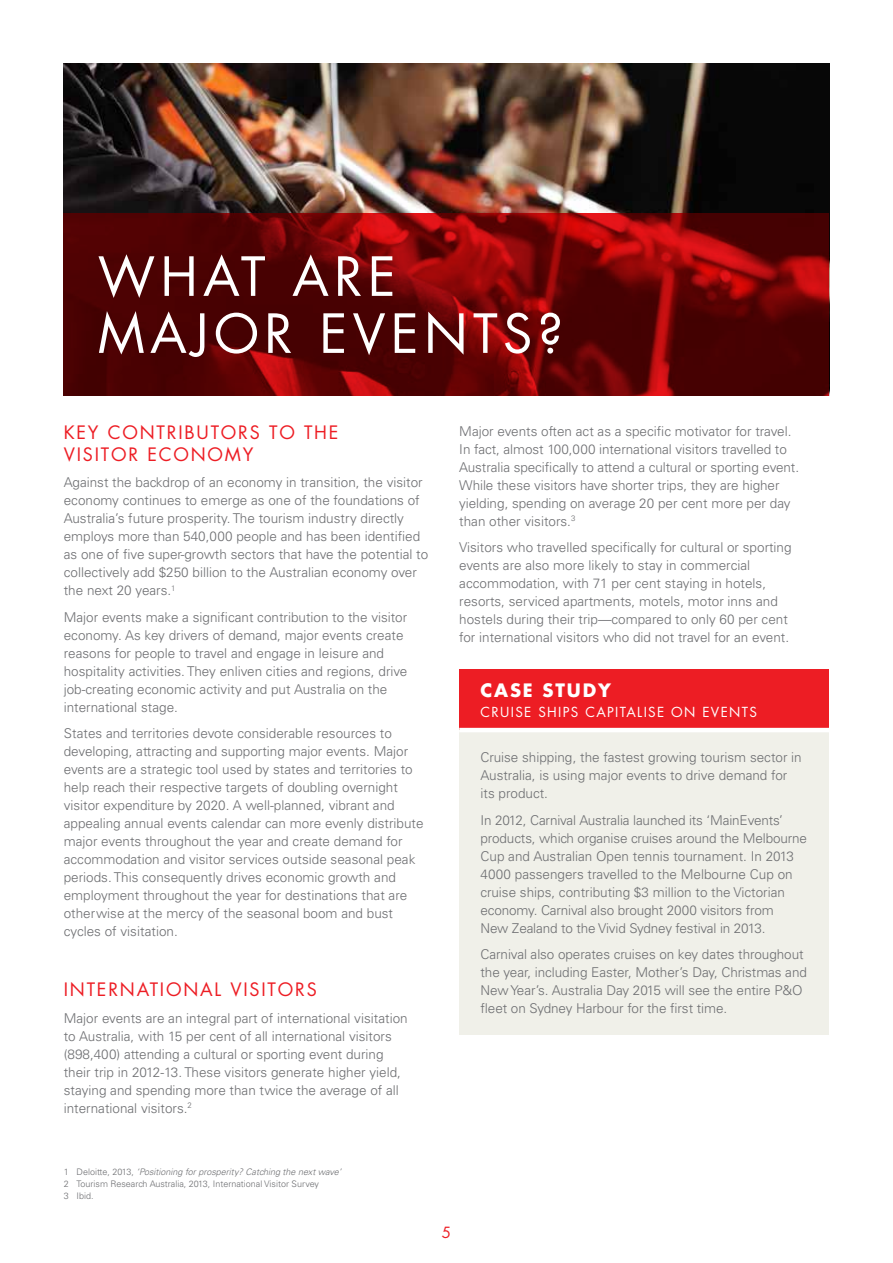
<style>
.page{position:relative;width:893px;height:1263px;background:#fff}
.page>*{position:absolute;margin:0;border:0;box-sizing:border-box;transform-origin:0 0}
.t1{font:52.5px/57px "Futura CE";color:#fff}
.t2{font:18px "Futura CE";letter-spacing:.1em;color:#ed1d24}
.t3{font:700 18px "Futura";letter-spacing:.1em;color:#fff}
.t4{font:15px "Futura CE";color:#ed1d24}
.t5{font:300 13.5px/18px "Univers";color:#6d6e71}
.t6{font:13.5px "Futura CE";letter-spacing:.1em;color:#fff}
.t7{font:300 9px/12px "Univers";color:#6d6e71}
.s1{font-style:italic}
</style>
<div class="page">
<img style="left:64px;top:64px;width:765px;height:149px">
<svg style="left:64px;top:213px;width:765px;height:182px;background:#640304"></svg>
<div style="left:459px;top:670px;width:370px;height:60px;background:#ed1d24"></div>
<div style="left:459px;top:730px;width:370px;height:304px;background:#f0f0e9"></div>
<hr style="left:459px;top:728px;width:370px;height:4px;background:#fff">
<h1 class="t1" style="left:98px;top:249px;width:229px">WHAT ARE<br>MAJOR</h1>
<h1 class="t1" style="left:319px;top:306px;width:70px">EVENTS</h1>
<h1 class="t1" style="left:538px;top:306px;width:27px">?</h1>
<h2 class="t2" style="left:64px;top:421px;width:58px">KEY CONTRIB</h2>
<h2 class="t2" style="left:197px;top:421px;width:28px">UTORS</h2>
<h2 class="t2" style="left:269px;top:421px;width:68px">TO THE</h2>
<h2 class="t2" style="left:64px;top:443px;width:12px">VISITOR</h2>
<h2 class="t2" style="left:147px;top:443px;width:17px">ECONOM</h2>
<h2 class="t2" style="left:243px;top:443px;width:12px">Y</h2>
<p class="t5" style="left:64px;top:473px;width:366px">Against the backdrop of an economy in transition, the visitor economy continues to emerge as one of the foundations of Australia’s future prosperity. The tourism industry directly employs more than 540,000 people and has been identified as one of five super-growth sectors that have the potential to collectively add $250 billion to the Australian economy over the next 20 years.<sup>1</sup></p>
<p class="t5" style="left:64px;top:608px;width:345px">Major events make a significant contribution to the visitor economy. As key drivers of demand, major events create reasons for people to travel and engage in leisure and hospitality activities. They enliven cities and regions, drive job-creating economic activity and put Australia on the international stage.</p>
<p class="t5" style="left:64px;top:724px;width:361px">States and territories devote considerable resources to developing, attracting and supporting major events. Major events are a strategic tool used by states and territories to help reach their respective targets of doubling overnight visitor expenditure by 2020. A well-planned, vibrant and appealing annual events calendar can more evenly distribute major events throughout the year and create demand for accommodation and visitor services outside seasonal peak periods. This consequently drives economic growth and employment throughout the year for destinations that are otherwise at the mercy of the seasonal boom and bust cycles of visitation.</p>
<h2 class="t2" style="left:64px;top:978px;width:20px">INTERNATIONA</h2>
<h2 class="t2" style="left:215px;top:978px;width:28px">L VISITORS</h2>
<p class="t5" style="left:64px;top:1009px;width:346px">Major events are an integral part of international visitation to Australia, with 15 per cent of all international visitors (898,400) attending a cultural or sporting event during their trip in 2012-13. These visitors generate higher yield, staying and spending more than twice the average of all international visitors.<sup>2</sup></p>
<p class="t5" style="left:459px;top:422px;width:341px">Major events often act as a specific motivator for travel.<br>In fact, almost 100,000 international visitors travelled to Australia specifically to attend a cultural or sporting event.<br>While these visitors have shorter trips, they are higher yielding, spending on average 20 per cent more per day than other visitors.<sup>3</sup></p>
<p class="t5" style="left:459px;top:539px;width:334px">Visitors who travelled specifically for cultural or sporting events are also more likely to stay in commercial accommodation, with 71 per cent staying in hotels, resorts, serviced apartments, motels, motor inns and hostels during their trip—compared to only 60 per cent for international visitors who did not travel for an event.</p>
<h2 class="t3" style="left:480px;top:678px;width:132px">CASE STUDY</h2>
<p class="t6" style="left:480px;top:704px;width:38px">CRUISE</p>
<p class="t6" style="left:538px;top:704px;width:113px">SHIPS CAPITALISE</p>
<p class="t6" style="left:671px;top:704px;width:13px">ON</p>
<p class="t6" style="left:702px;top:704px;width:10px">EVENTS</p>
<p class="t5" style="left:480px;top:748px;width:323px">Cruise shipping, the fastest growing tourism sector in<br>Australia, is using major events to drive demand for its product.</p>
<p class="t5" style="left:480px;top:811px;width:328px">In 2012, Carnival Australia launched its ‘MainEvents’ products, which organise cruises around the Melbourne Cup and Australian Open tennis tournament. In 2013<br>4000 passengers travelled to the Melbourne Cup on cruise ships, contributing $3 million to the Victorian economy. Carnival also brought 2000 visitors from<br>New Zealand to the Vivid Sydney festival in 2013.</p>
<p class="t5" style="left:480px;top:945px;width:328px">Carnival also operates cruises on key dates throughout the year, including Easter, Mother’s Day, Christmas and New Year’s. Australia Day 2015 will see the entire P&amp;O fleet on Sydney Harbour for the first time.</p>
<p class="t7" style="left:64px;top:1166px;width:279px">1 Deloitte, 2013, <span class="s1">‘Positioning for prosperity? Catching the next wave’<br></span>2 Tourism Research Australia, 2013, International Visitor Survey<br>3 Ibid.</p>
<p class="t4" style="left:442px;top:1223px;width:11px">5</p>
</div>
